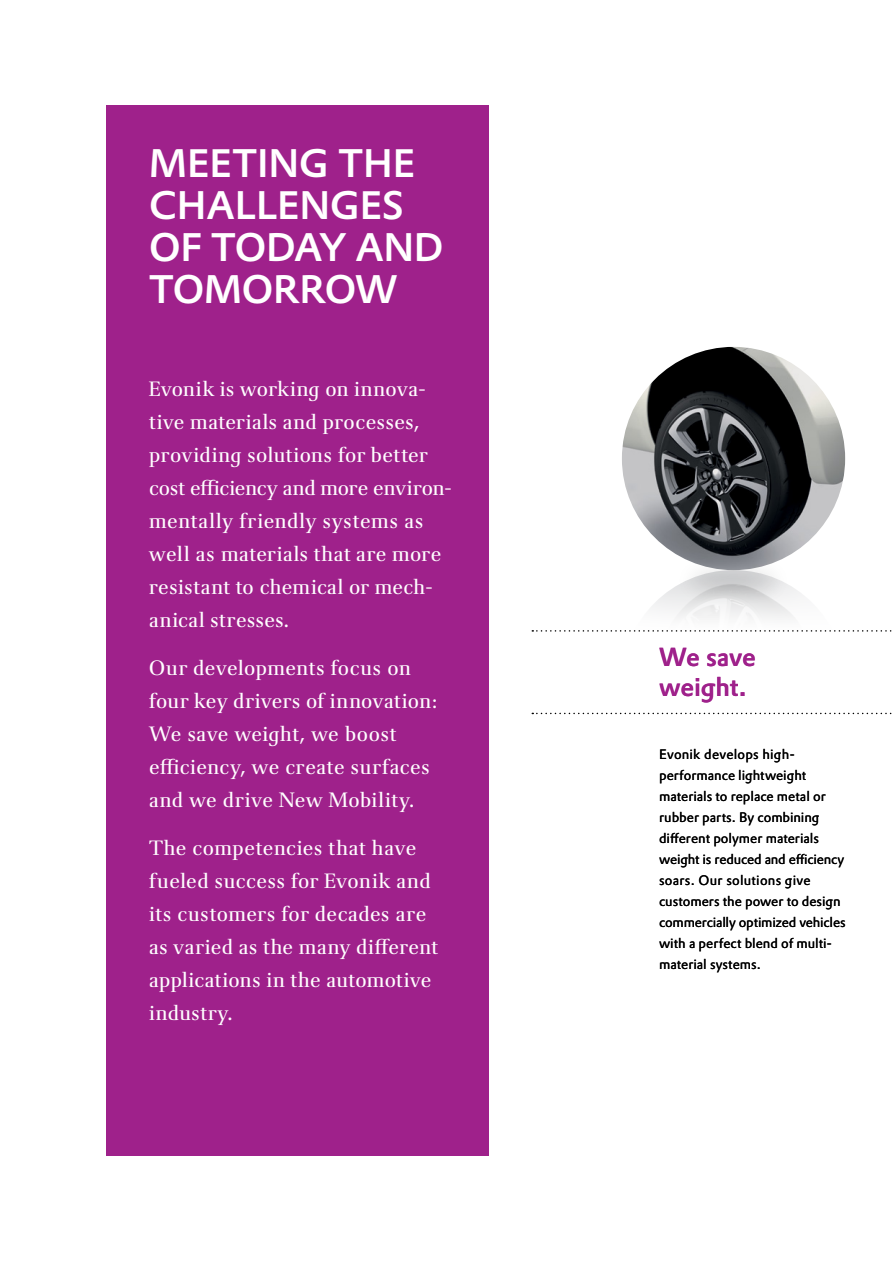
<style>
.page{position:relative;width:893px;height:1263px;background:#fff}
.page>*{position:absolute;margin:0;border:0;box-sizing:border-box;transform-origin:0 0}
.t1{font:500 39px/42px "Evonik Prokyon";letter-spacing:-.01em;color:#fff}
.t2{font:500 25.5px/30px "Evonik Prokyon";letter-spacing:-.01em;color:#9f218b}
.t3{font:20.25px/33px "Evonik Antares";color:#fff}
.t4{font:13.5px/21px "Evonik Prokyon";color:#000}
</style>
<div class="page">
<div style="left:674px;top:555px;width:119px;height:52px;background:#000;opacity:.15"></div>
<img style="left:622px;top:347px;width:223px;height:223px;border-radius:112px">
<svg style="left:532px;top:630px;width:360px;height:2px"></svg>
<svg style="left:532px;top:713px;width:360px;height:1px"></svg>
<div style="left:106px;top:105px;width:383px;height:1050px;background:#9f218b"></div>
<h1 class="t1" style="left:149px;top:139px;width:297px">MEETING THE<br>CHALLENGES<br>OF TODAY AND<br>TOMORROW</h1>
<p class="t3" style="left:149px;top:371px;width:305px">Evonik is working on innova&shy;tive materials and processes, providing solutions for better cost efficiency and more environ&shy;mentally friendly systems as well as materials that are more resistant to chemical or mech&shy;anical stresses.</p>
<p class="t3" style="left:149px;top:650px;width:291px">Our developments focus on four key drivers of innovation:<br>We save weight, we boost efficiency, we create surfaces and we drive New Mobility.</p>
<p class="t3" style="left:149px;top:830px;width:291px">The competencies that have fueled success for Evonik and its customers for decades are as varied as the many different applications in the automotive industry.</p>
<p class="t3" style="left:200px;top:470px;width:21px">f</p>
<p class="t3" style="left:263px;top:683px;width:182px">vers of innovation:</p>
<p class="t3" style="left:160px;top:749px;width:21px">f</p>
<p class="t3" style="left:223px;top:782px;width:131px">manage light.</p>
<p class="t3" style="left:283px;top:830px;width:131px">cies that have</p>
<p class="t3" style="left:265px;top:929px;width:180px">the many different in the automotive</p>
<p class="t2" style="left:659px;top:640px;width:98px">We save weight.</p>
<p class="t4" style="left:659px;top:743px;width:188px">Evonik develops high&shy;performance lightweight materials to replace metal or rubber parts. By combining different polymer materials weight is reduced and efficiency soars. Our solutions give customers the power to design commercially optimized vehicles with a perfect blend of multi&shy;material systems.</p>
<p class="t4" style="left:670px;top:827px;width:6px">f</p>
<p class="t4" style="left:796px;top:848px;width:13px">f</p>
</div>
